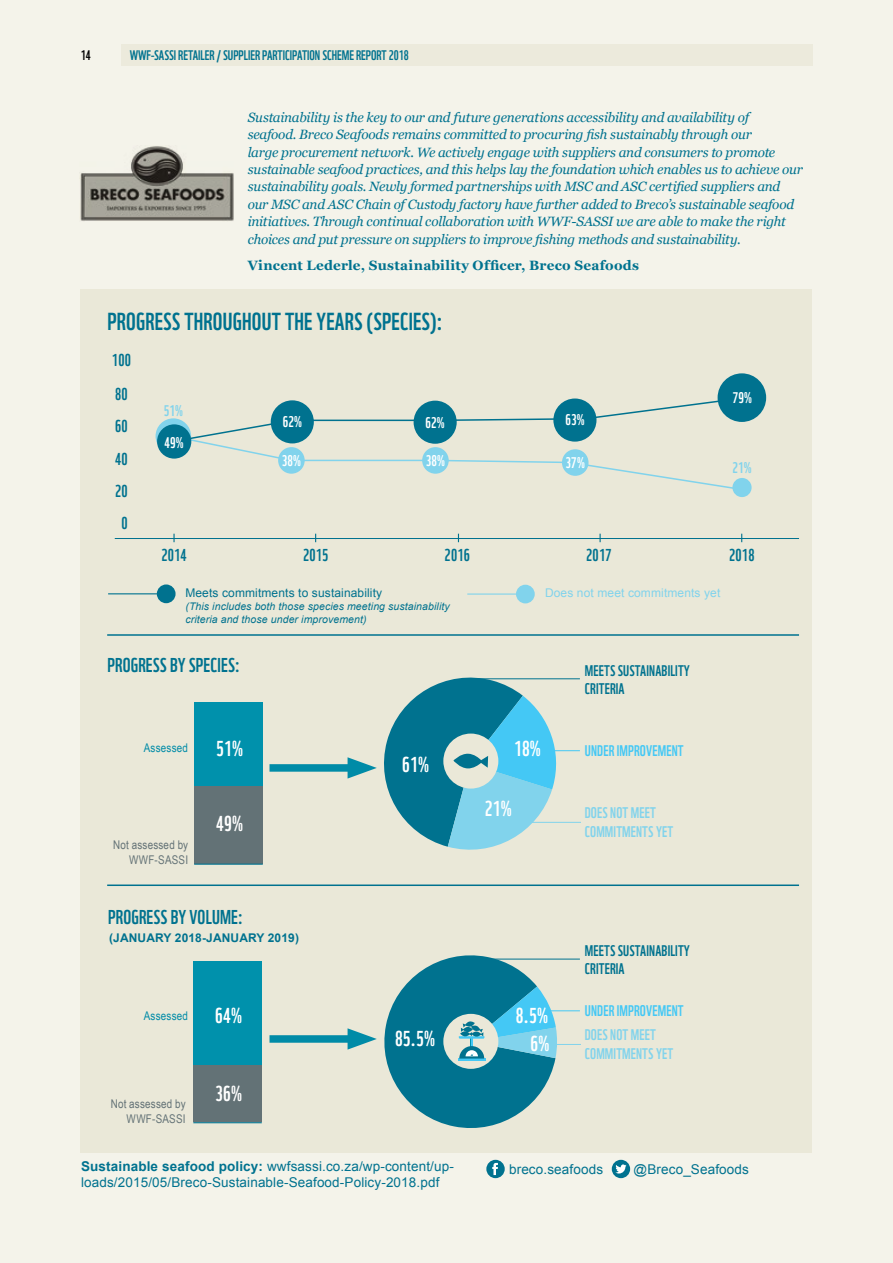
<style>
.page{position:relative;width:893px;height:1263px;background:#f4f3ea}
.page>*{position:absolute;margin:0;border:0;box-sizing:border-box;transform-origin:0 0}
.t1{font:24px "WWF";letter-spacing:.01em;color:#00728f}
.t2{font:21px/28px "WWF";letter-spacing:.01em;color:#fff;text-align:right}
.t3{font:19.5px "WWF";letter-spacing:.01em;color:#00728f}
.t4{font:16.8px/32.2px "WWF";letter-spacing:.01em;color:#00728f;text-align:center}
.t5{font:15px/18.9px "WWF";letter-spacing:.01em;color:#81d3ec}
.t6{font:15px/18px "WWF";letter-spacing:.01em;color:#00728f}
.t7{font:15px "WWF";letter-spacing:.01em;color:#44c8f5}
.t8{font:15px "WWF";letter-spacing:.01em;color:#fff}
.t9{font:italic 13.5px/17.4px "Georgia";letter-spacing:-.015em;color:#00728f}
.t10{font:13.5px/16.5px "Arial";letter-spacing:.01em;color:#00728f}
.t11{font:13.5px "WWF";color:#00728f}
.t12{font:700 13.5px "Georgia";letter-spacing:.02em;color:#00728f}
.t13{font:13.5px "WWF";color:#000}
.t14{font:12px/15px "Arial Narrow";letter-spacing:.015em;color:#637276;text-align:right}
.t15{font:12px "Arial";letter-spacing:.01em;color:#00728f}
.t16{font:700 12px "Arial";letter-spacing:.01em;color:#00728f}
.t17{font:12px "Arial";letter-spacing:.01em;color:#81d3ec}
.t18{font:12px "Arial Narrow";letter-spacing:.02em;color:#008ba7}
.t19{font:italic 10.5px/12.6px "Arial";letter-spacing:.01em;color:#00728f}
.s1{font-weight:700}
</style>
<div class="page">
<div style="left:121px;top:45px;width:691px;height:21px;background:#eceadc"></div>
<div style="left:81px;top:289px;width:731px;height:863px;background:#eae8d8"></div>
<div style="left:193px;top:962px;width:69px;height:103px;background:#0091ac"></div>
<hr style="left:536px;top:750px;width:44px;height:1px;background:#44c8f5">
<hr style="left:549px;top:1010px;width:31px;height:1px;background:#44c8f5">
<hr style="left:107px;top:634px;width:692px;height:2px;background:#00728f">
<hr style="left:107px;top:884px;width:692px;height:2px;background:#00728f">
<hr style="left:504px;top:822px;width:77px;height:1px;background:#81d3ec">
<hr style="left:536px;top:1044px;width:45px;height:1px;background:#81d3ec">
<div style="left:193px;top:1065px;width:69px;height:57px;background:#637276"></div>
<hr style="left:193px;top:1122px;width:69px;height:1px;background:#00728f">
<hr style="left:115px;top:538px;width:684px;height:1px;background:#00728f">
<svg style="left:173px;top:534px;width:2px;height:8px"></svg>
<svg style="left:599px;top:534px;width:2px;height:8px"></svg>
<div style="left:194px;top:786px;width:69px;height:77px;background:#637276"></div>
<div style="left:194px;top:702px;width:69px;height:84px;background:#0091ac"></div>
<hr style="left:475px;top:678px;width:105px;height:1px;background:#00728f">
<hr style="left:475px;top:959px;width:105px;height:1px;background:#00728f">
<div style="left:269px;top:1035px;width:91px;height:8px;background:#008ba7"></div>
<div style="left:269px;top:764px;width:91px;height:8px;background:#008ba7"></div>
<div style="left:157px;top:584px;width:19px;height:19px;background:#00728f;border-radius:50%"></div>
<hr style="left:108px;top:593px;width:57px;height:1px;background:#00728f">
<hr style="left:194px;top:863px;width:69px;height:2px;background:#00728f">
<div style="left:486px;top:1160px;width:19px;height:18px;background:#00728f;border-radius:50%"></div>
<svg style="left:492px;top:1163px;width:6px;height:12px"></svg>
<img style="left:80px;top:146px;width:154px;height:75px">
<div style="left:718px;top:373px;width:48px;height:49px;background:#00728f;border-radius:50%"></div>
<div style="left:732px;top:478px;width:20px;height:19px;background:#81d3ec;border-radius:50%"></div>
<div style="left:156px;top:418px;width:35px;height:36px;background:#81d3ec;border-radius:50%"></div>
<div style="left:157px;top:424px;width:34px;height:35px;background:#00728f;border-radius:50%"></div>
<svg style="left:170px;top:396px;width:574px;height:94px"></svg>
<div style="left:612px;top:1160px;width:18px;height:18px;background:#00728f;border-radius:50%"></div>
<svg style="left:615px;top:1164px;width:11px;height:9px"></svg>
<svg style="left:348px;top:677px;width:214px;height:173px"></svg>
<svg style="left:348px;top:955px;width:209px;height:173px"></svg>
<div style="left:516px;top:585px;width:19px;height:18px;background:#81d3ec;border-radius:50%"></div>
<hr style="left:467px;top:593px;width:58px;height:2px;background:#81d3ec">
<p class="t13" style="left:81px;top:45px;width:11px">14</p>
<p class="t11" style="left:130px;top:45px;width:281px">WWF-SASSI RETAILER / SUPPLIER PARTICIPATION SCHEME REPORT 2018</p>
<p class="t9" style="left:248px;top:108px;width:557px">Sustainability is the key to our and future generations accessibility and availability of<br>seafood. Breco Seafoods remains committed to procuring fish sustainably through our<br>large procurement network. We actively engage with suppliers and consumers to promote sustainable seafood practices, and this helps lay the foundation which enables us to achieve our sustainability goals. Newly formed partnerships with MSC and ASC certified suppliers and our MSC and ASC Chain of Custody factory have further added to Breco’s sustainable seafood initiatives. Through continual collaboration with WWF-SASSI we are able to make the right choices and put pressure on suppliers to improve fishing methods and sustainability.</p>
<p class="t12" style="left:248px;top:257px;width:393px">Vincent Lederle, Sustainability Officer, Breco Seafoods</p>
<h1 class="t1" style="left:107px;top:302px;width:337px">PROGRESS THROUGHOUT THE YEARS (SPECIES):</h1>
<p class="t4" style="left:112px;top:342px;width:20px">100</p>
<p class="t4" style="left:115px;top:376px;width:14px">80</p>
<p class="t4" style="left:115px;top:408px;width:14px">60<br>40<br>20<br>0</p>
<p class="t5" style="left:164px;top:399px;width:21px">51%</p>
<p class="t8" style="left:165px;top:431px;width:21px">49%</p>
<p class="t8" style="left:283px;top:410px;width:21px">62%</p>
<p class="t8" style="left:425px;top:410px;width:21px">62%</p>
<p class="t8" style="left:282px;top:449px;width:21px">38%</p>
<p class="t8" style="left:426px;top:449px;width:21px">38%</p>
<p class="t8" style="left:565px;top:408px;width:21px">63%</p>
<p class="t8" style="left:733px;top:386px;width:21px">79%</p>
<p class="t8" style="left:566px;top:451px;width:21px">37%</p>
<p class="t5" style="left:732px;top:456px;width:21px">21%</p>
<p class="t4" style="left:161px;top:537px;width:27px">2014</p>
<p class="t4" style="left:303px;top:537px;width:27px">2015</p>
<p class="t4" style="left:445px;top:537px;width:27px">2016</p>
<p class="t4" style="left:586px;top:537px;width:27px">2017</p>
<p class="t4" style="left:729px;top:537px;width:27px">2018</p>
<p class="t15" style="left:185px;top:585px;width:198px">Meets commitments to sustainability</p>
<p class="t19" style="left:185px;top:600px;width:266px">(This includes both those species meeting sustainability criteria and those under improvement)</p>
<p class="t17" style="left:545px;top:584px;width:177px">Does not meet commitments yet</p>
<h3 class="t3" style="left:107px;top:650px;width:134px">PROGRESS BY SPECIES:</h3>
<p class="t18" style="left:144px;top:738px;width:46px">Assessed</p>
<p class="t14" style="left:113px;top:837px;width:76px">Not assessed by<br>WWF-SASSI</p>
<h2 class="t2" style="left:216px;top:732px;width:28px">51%</h2>
<h2 class="t2" style="left:216px;top:807px;width:28px">49%</h2>
<h3 class="t3" style="left:108px;top:901px;width:136px">PROGRESS BY VOLUME:</h3>
<p class="t16" style="left:109px;top:929px;width:191px">(JANUARY 2018-JANUARY 2019)</p>
<p class="t18" style="left:144px;top:1007px;width:46px">Assessed</p>
<h2 class="t2" style="left:215px;top:999px;width:28px">64%</h2>
<p class="t14" style="left:111px;top:1095px;width:76px">Not assessed by<br>WWF-SASSI</p>
<h2 class="t2" style="left:215px;top:1077px;width:28px">36%</h2>
<h2 class="t2" style="left:402px;top:748px;width:28px">61%</h2>
<h2 class="t2" style="left:395px;top:1023px;width:42px">85.5%</h2>
<h2 class="t2" style="left:514px;top:733px;width:28px">18%</h2>
<h2 class="t2" style="left:485px;top:793px;width:28px">21%</h2>
<p class="t6" style="left:585px;top:660px;width:107px">MEETS SUSTAINABILITY<br>CRITERIA</p>
<p class="t7" style="left:585px;top:739px;width:100px">UNDER IMPROVEMENT</p>
<p class="t5" style="left:585px;top:801px;width:90px">DOES NOT MEET<br>COMMITMENTS YET</p>
<h2 class="t2" style="left:516px;top:999px;width:35px">8.5%<br>6%</h2>
<p class="t6" style="left:585px;top:940px;width:107px">MEETS SUSTAINABILITY<br>CRITERIA</p>
<p class="t7" style="left:585px;top:999px;width:100px">UNDER IMPROVEMENT</p>
<p class="t5" style="left:585px;top:1023px;width:90px">DOES NOT MEET<br>COMMITMENTS YET</p>
<p class="t10" style="left:81px;top:1158px;width:374px"><span class="s1">Sustainable seafood policy:</span> wwfsassi.co.za/wp-content/up&shy;loads/2015/05/Breco-Sustainable-Seafood-Policy-2018.pdf</p>
<p class="t10" style="left:509px;top:1161px;width:96px">breco.seafoods</p>
<p class="t10" style="left:634px;top:1161px;width:117px">@Breco_Seafoods</p>
</div>
